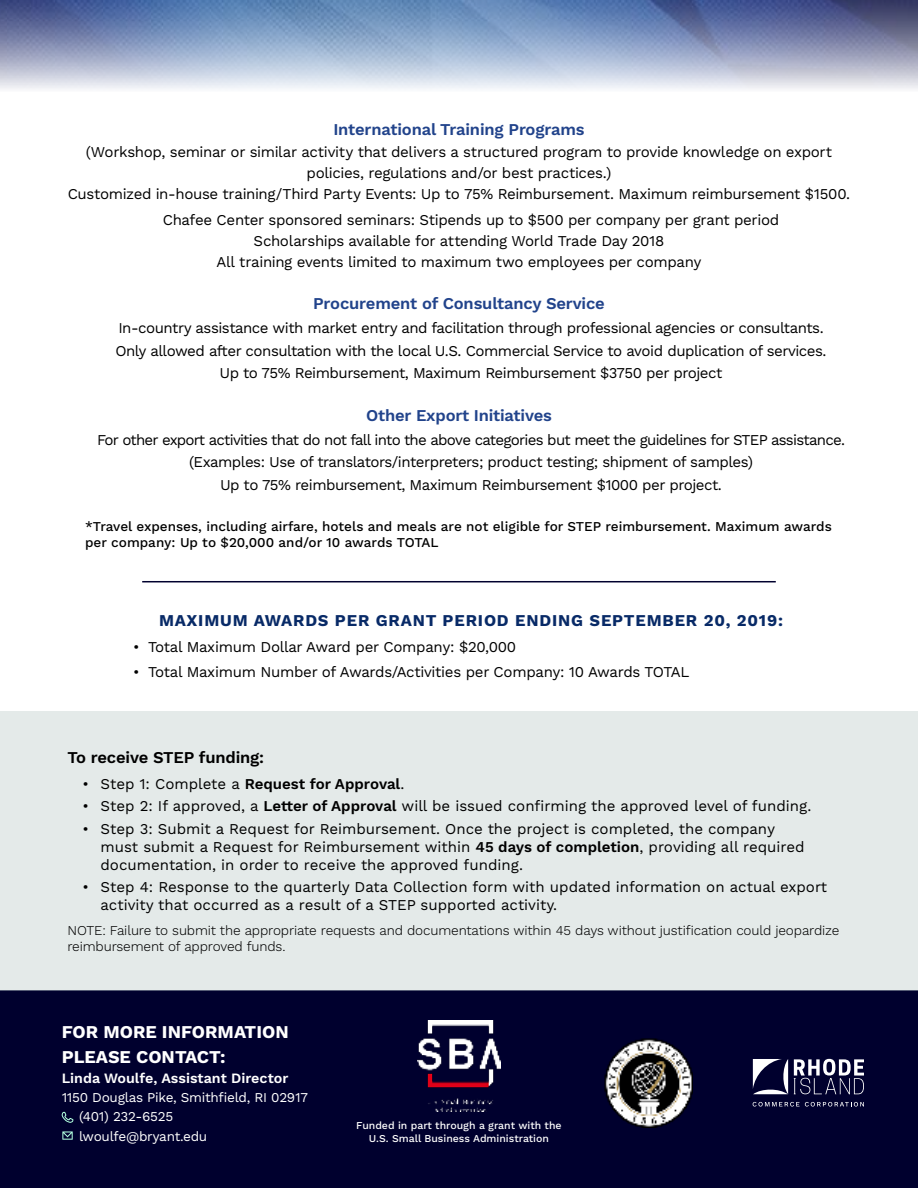
<style>
.page{position:relative;width:918px;height:1188px;background:#fff}
.page>*{position:absolute;margin:0;border:0;box-sizing:border-box;transform-origin:0 0}
.t1{font:700 18px/24.6px "Work Sans";color:#fff}
.t2{font:600 16.5px "Work Sans";letter-spacing:-.01em;color:#21438b}
.t3{font:700 16.5px "Work Sans";letter-spacing:.05em;color:#082a67}
.t4{font:600 16.5px "Work Sans";letter-spacing:-.01em;color:#000}
.t5{font:15px/21px "Work Sans";letter-spacing:-.025em;color:#000;text-align:center}
.t6{font:15px/18px "Work Sans";color:#000}
.t7{font:15px/22.5px "Work Sans";letter-spacing:-.045em;color:#000;text-align:center}
.t8{font:600 15px "Work Sans";color:#000}
.t9{font:600 14.25px "Work Sans";color:#fff}
.t10{font:500 13.5px/16.2px "Work Sans";color:#000}
.t11{font:300 13.5px/16.2px "Work Sans";letter-spacing:-.01em;color:#000}
.t12{font:13.5px/19.2px "Work Sans";letter-spacing:-.02em;color:#fff}
.t13{font:500 10.5px/12.6px "Work Sans";color:#fff;text-align:center}
.s1{font-weight:400}
.s2{font-weight:600}
</style>
<div class="page">
<img style="left:0;top:0;width:918px;height:89px">
<div style="left:0;top:991px;width:918px;height:197px;background:#00002e"></div>
<img style="left:604px;top:1038px;width:88px;height:90px">
<svg style="left:794px;top:1059px;width:70px;height:35px"></svg>
<svg style="left:753px;top:1059px;width:35px;height:35px"></svg>
<svg style="left:753px;top:1102px;width:111px;height:5px"></svg>
<img style="left:417px;top:1020px;width:84px;height:91px">
<svg style="left:62px;top:1112px;width:11px;height:11px"></svg>
<svg style="left:62px;top:1131px;width:11px;height:9px"></svg>
<div style="left:0;top:711px;width:918px;height:280px;background:#e4eae9"></div>
<hr style="left:142px;top:581px;width:634px;height:1px;background:#00002e">
<p class="t2" style="left:333px;top:123px;width:253px">International Training Programs</p>
<p class="t5" style="left:68px;top:143px;width:784px">(Workshop, seminar or similar activity that delivers a structured program to provide knowledge on export policies, regulations and/or best practices.)<br>Customized in-house training/Third Party Events: Up to 75% Reimbursement. Maximum reimbursement $1500.</p>
<p class="t5" style="left:163px;top:210px;width:618px">Chafee Center sponsored seminars: Stipends up to $500 per company per grant period</p>
<p class="t5" style="left:254px;top:231px;width:412px">Scholarships available for attending World Trade Day 2018</p>
<p class="t5" style="left:217px;top:252px;width:486px">All training events limited to maximum two employees per company</p>
<p class="t2" style="left:313px;top:297px;width:293px">Procurement of Consultancy Service</p>
<p class="t5" style="left:115px;top:318px;width:713px;line-height:22.5px">In-country assistance with market entry and facilitation through professional agencies or consultants.<br>Only allowed after consultation with the local U.S. Commercial Service to avoid duplication of services.<br>Up to 75% Reimbursement, Maximum Reimbursement $3750 per project</p>
<p class="t2" style="left:366px;top:408px;width:187px">Other Export Initiatives</p>
<p class="t7" style="left:97px;top:429px;width:750px">For other export activities that do not fall into the above categories but meet the guidelines for STEP assistance. (Examples: Use of translators/interpreters; product testing; shipment of samples)<br>Up to 75% reimbursement, Maximum Reimbursement $1000 per project.</p>
<p class="t10" style="left:85px;top:519px;width:748px">*Travel expenses, including airfare, hotels and meals are not eligible for STEP reimbursement. Maximum awards per company: Up to $20,000 and/or 10 awards TOTAL</p>
<p class="t3" style="left:159px;top:614px;width:625px">MAXIMUM AWARDS PER GRANT PERIOD ENDING SEPTEMBER 20, 2019:</p>
<p class="t5" style="left:133px;top:637px;width:384px">• Total Maximum Dollar Award per Company: $20,000</p>
<p class="t5" style="left:133px;top:663px;width:558px">• Total Maximum Number of Awards/Activities per Company: 10 Awards TOTAL</p>
<p class="t4" style="left:68px;top:751px;width:198px">To receive STEP funding:</p>
<p class="t8" style="left:82px;top:777px;width:323px"><span class="s1">• Step 1: Complete a</span> Request for Approval<span class="s1">.</span></p>
<p class="t6" style="left:82px;top:798px;width:730px">• Step 2: If approved, a <span class="s2">Letter of Approval</span> will be issued confirming the approved level of funding.</p>
<p class="t6" style="left:100px;top:820px;width:706px;text-indent:-18px">• Step 3: Submit a Request for Reimbursement. Once the project is completed, the company must submit a Request for Reimbursement within <span class="s2">45 days of completion</span>, providing all required documentation, in order to receive the approved funding.</p>
<p class="t6" style="left:100px;top:879px;width:728px;text-indent:-18px">• Step 4: Response to the quarterly Data Collection form with updated information on actual export activity that occurred as a result of a STEP supported activity.</p>
<p class="t11" style="left:67px;top:924px;width:774px">NOTE: Failure to submit the appropriate requests and documentations within 45 days without justification could jeopardize reimbursement of approved funds.</p>
<p class="t1" style="left:62px;top:1022px;width:228px">FOR MORE INFORMATION<br>PLEASE CONTACT:</p>
<p class="t9" style="left:62px;top:1073px;width:228px">Linda Woulfe, Assistant Director</p>
<p class="t12" style="left:79px;top:1089px;width:230px;text-indent:-17px">1150 Douglas Pike, Smithfield, RI 02917 (401) 232-6525<br>lwoulfe@bryant.edu</p>
<p class="t13" style="left:356px;top:1120px;width:207px">Funded in part through a grant with the<br>U.S. Small Business Administration</p>
</div>
